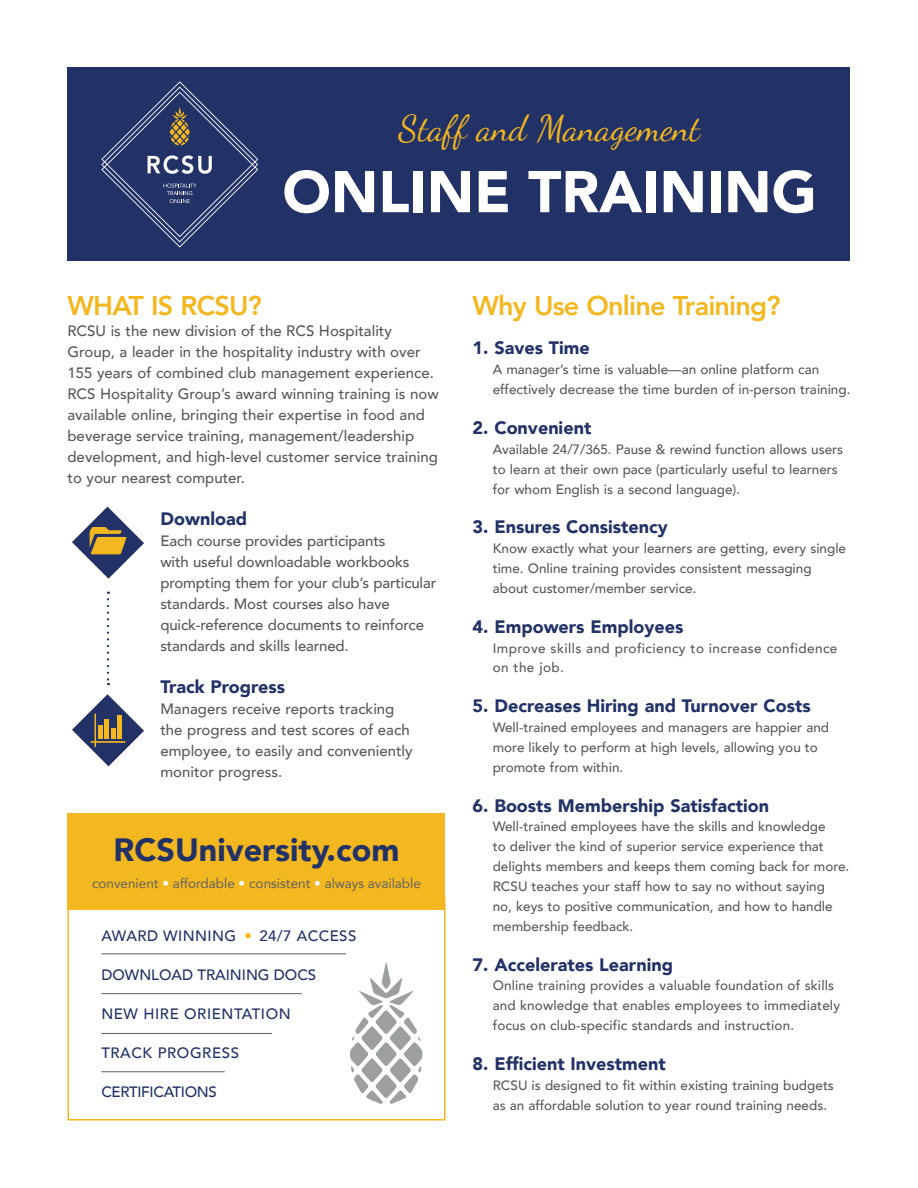
<style>
.page{position:relative;width:918px;height:1188px;background:#fff}
.page>*{position:absolute;margin:0;border:0;box-sizing:border-box;transform-origin:0 0}
.t1{font:900 58.2px "Avenir";color:#fff}
.t2{font:36px "Dancing Script OT";color:#f3b720}
.t3{font:900 32.25px "Avenir";color:#223267}
.t4{font:800 27px "Avenir";letter-spacing:-.03em;color:#f3b720}
.t5{font:900 18px "Avenir";color:#223267}
.t6{font:500 15px/21px "Avenir";color:#58595b}
.t7{font:500 15px "Avenir";letter-spacing:.03em;color:#223267}
.t8{font:500 15px "Avenir";color:#223267}
.t9{font:500 15px "Avenir";letter-spacing:-.02em;color:#223267}
.t10{font:500 13.5px/19.8px "Avenir";color:#58595b}
.t11{font:500 13.5px/19.8px "Avenir";letter-spacing:.03em;color:#58595b}
.t12{font:13.5px "Avenir";color:#606061}
.s1{color:#fff}
.s2{color:#f3b720}
</style>
<div class="page">
<hr style="left:101px;top:953px;width:245px;height:1px;background:#606061">
<hr style="left:101px;top:993px;width:201px;height:1px;background:#606061">
<hr style="left:101px;top:1033px;width:171px;height:1px;background:#606061">
<hr style="left:101px;top:1071px;width:124px;height:1px;background:#606061">
<div style="left:68px;top:68px;width:782px;height:193px;background:#223267"></div>
<svg style="left:101px;top:81px;width:157px;height:167px"></svg>
<div style="left:68px;top:813px;width:378px;height:97px;background:#f3b720"></div>
<svg style="left:72px;top:507px;width:72px;height:72px"></svg>
<svg style="left:72px;top:694px;width:72px;height:72px"></svg>
<hr style="left:99px;top:725px;width:4px;height:14px;background:#f3b720">
<hr style="left:111px;top:728px;width:4px;height:11px;background:#f3b720">
<hr style="left:105px;top:720px;width:4px;height:19px;background:#f3b720">
<hr style="left:117px;top:715px;width:4px;height:24px;background:#f3b720">
<svg style="left:107px;top:592px;width:2px;height:93px"></svg>
<div style="left:68px;top:897px;width:378px;height:223px;border:2px solid #f3b720"></div>
<svg style="left:350px;top:962px;width:72px;height:142px"></svg>
<h2 class="t2" style="left:399px;top:106px;width:304px">Staff and Management</h2>
<h1 class="t1" style="left:282px;top:142px;width:536px">ONLINE TRAINING</h1>
<h3 class="t4" style="left:68px;top:285px;width:196px">WHAT IS RCSU?</h3>
<p class="t6" style="left:68px;top:320px;width:373px">RCSU is the new division of the RCS Hospitality Group, a leader in the hospitality industry with over 155 years of combined club management experience.<br>RCS Hospitality Group’s award winning training is now available online, bringing their expertise in food and beverage service training, management/leadership development, and high-level customer service training to your nearest computer.</p>
<h3 class="t5" style="left:160px;top:503px;width:88px">Download</h3>
<p class="t6" style="left:160px;top:529px;width:277px">Each course provides participants<br>with useful downloadable workbooks prompting them for your club’s particular standards. Most courses also have quick-reference documents to reinforce standards and skills learned.</p>
<h3 class="t5" style="left:160px;top:671px;width:126px">Track Progress</h3>
<p class="t6" style="left:160px;top:697px;width:254px">Managers receive reports tracking the progress and test scores of each employee, to easily and conveniently monitor progress.</p>
<h3 class="t3" style="left:114px;top:822px;width:287px">RCSUniversity.com</h3>
<p class="t12" style="left:92px;top:873px;width:330px">convenient <span class="s1">•</span> affordable <span class="s1">•</span> consistent <span class="s1">•</span> always available</p>
<p class="t7" style="left:101px;top:923px;width:257px">AWARD WINNING <span class="s2">•</span> 24/7 ACCESS</p>
<p class="t8" style="left:101px;top:962px;width:216px">DOWNLOAD TRAINING DOCS</p>
<p class="t7" style="left:101px;top:1001px;width:191px">NEW HIRE ORIENTATION</p>
<p class="t7" style="left:101px;top:1040px;width:139px">TRACK PROGRESS</p>
<p class="t9" style="left:101px;top:1079px;width:117px">CERTIFICATIONS</p>
<h3 class="t4" style="left:472px;top:285px;width:309px">Why Use Online Training?</h3>
<h3 class="t5" style="left:472px;top:333px;width:119px">1. Saves Time</h3>
<p class="t10" style="left:493px;top:359px;width:359px">A manager’s time is valuable—an online platform can effectively decrease the time burden of in-person training.</p>
<h3 class="t5" style="left:472px;top:412px;width:120px">2. Convenient</h3>
<p class="t10" style="left:493px;top:438px;width:352px">Available 24/7/365. Pause &amp; rewind function allows users to learn at their own pace (particularly useful to learners for whom English is a second language).</p>
<h3 class="t5" style="left:472px;top:512px;width:197px">3. Ensures Consistency</h3>
<p class="t10" style="left:493px;top:538px;width:355px">Know exactly what your learners are getting, every single time. Online training provides consistent messaging about customer/member service.</p>
<h3 class="t5" style="left:472px;top:611px;width:213px">4. Empowers Employees</h3>
<p class="t11" style="left:493px;top:637px;width:346px">Improve skills and proficiency to increase confidence on the job.</p>
<h3 class="t5" style="left:472px;top:690px;width:340px">5. Decreases Hiring and Turnover Costs</h3>
<p class="t10" style="left:493px;top:717px;width:338px">Well-trained employees and managers are happier and more likely to perform at high levels, allowing you to promote from within.</p>
<h3 class="t5" style="left:472px;top:790px;width:298px">6. Boosts Membership Satisfaction</h3>
<p class="t10" style="left:493px;top:816px;width:358px">Well-trained employees have the skills and knowledge<br>to deliver the kind of superior service experience that delights members and keeps them coming back for more.<br>RCSU teaches your staff how to say no without saying<br>no, keys to positive communication, and how to handle membership feedback.</p>
<h3 class="t5" style="left:472px;top:949px;width:202px">7. Accelerates Learning</h3>
<p class="t10" style="left:493px;top:975px;width:349px">Online training provides a valuable foundation of skills and knowledge that enables employees to immediately focus on club-specific standards and instruction.</p>
<h3 class="t5" style="left:472px;top:1048px;width:195px">8. Efficient Investment</h3>
<p class="t10" style="left:493px;top:1074px;width:343px">RCSU is designed to fit within existing training budgets as an affordable solution to year round training needs.</p>
</div>
